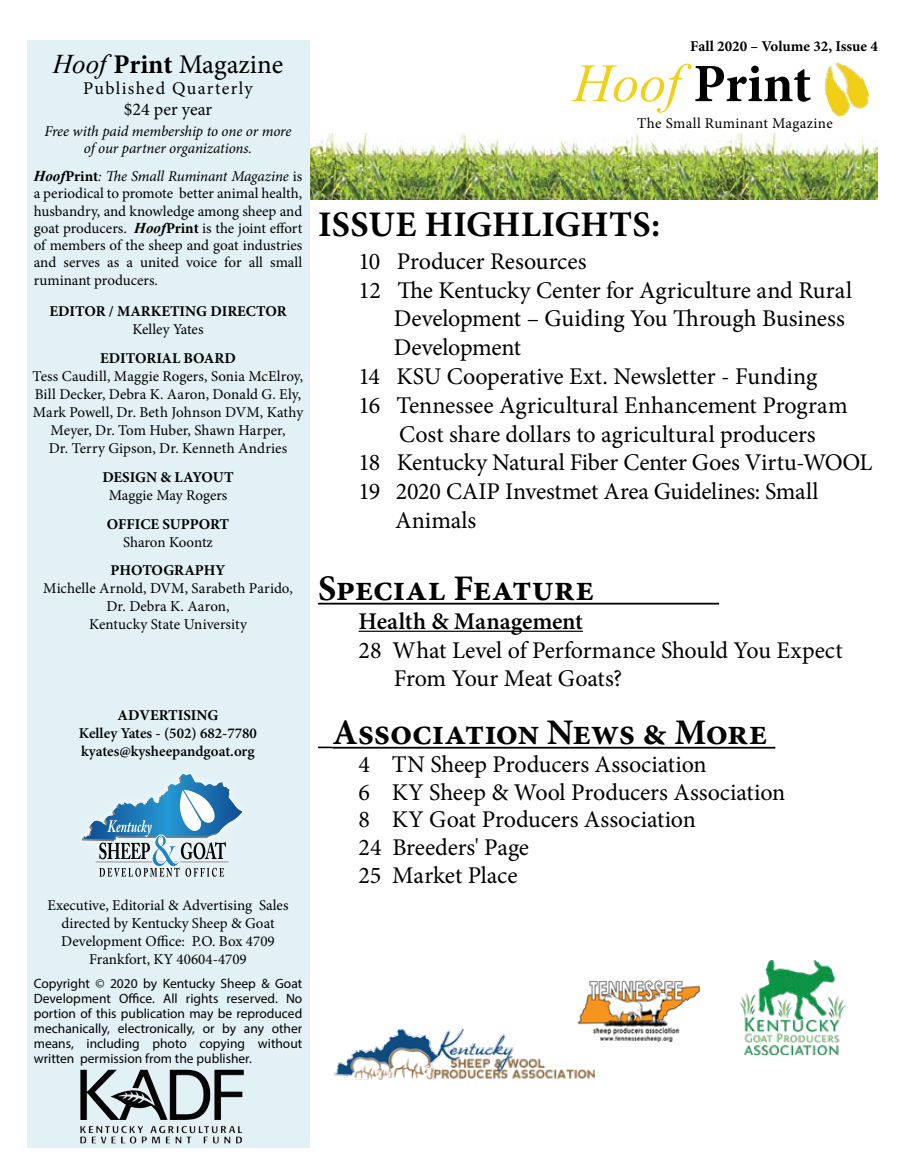
<style>
.page{position:relative;width:905px;height:1175px;background:#fff}
.page>*{position:absolute;margin:0;border:0;box-sizing:border-box;transform-origin:0 0}
.t1{font:700 54px "Minion Pro";color:#000}
.t2{font:700 36px "Minion Pro";letter-spacing:-.005em;color:#000}
.t3{font:27px "Minion Pro";color:#000}
.t4{font:24px/27.8px "Minion Pro";letter-spacing:-.005em;color:#000}
.t5{font:600 24px "Minion Pro";letter-spacing:-.005em;color:#000}
.t6{font:18px/21px "Minion Pro";letter-spacing:.07em;color:#000;text-align:center}
.t7{font:15px/18px "Minion Pro";color:#000;text-align:center}
.t8{font:700 15px "Minion Pro";color:#000}
.t9{font:italic 15px/17.2px "Minion Pro";letter-spacing:-.01em;color:#000;text-align:center}
.t10{font:600 15px/18px "Minion Pro";color:#000}
.t11{font:15px "Minion Pro";letter-spacing:.025em;color:#000}
.t12{font:13.5px/15px "Myriad Pro";color:#000;text-align:justify}
.s1{font-family:"Times New Roman";font-style:italic}
.s2{font-weight:700}
.s3{font-family:"Times New Roman";font-weight:700;font-style:italic}
.s4{font-family:"Chaparral Pro";font-style:italic}
.s5{font-style:italic}
.s6{font-family:"Times New Roman";font-weight:400;font-style:italic;color:#f1d018}
</style>
<div class="page">
<img style="left:310px;top:133px;width:568px;height:66px">
<hr style="left:318px;top:603px;width:401px;height:1px;background:#000">
<hr style="left:358px;top:630px;width:225px;height:2px;background:#000">
<svg style="left:318px;top:746px;width:14px;height:2px"></svg>
<hr style="left:332px;top:747px;width:443px;height:1px;background:#000">
<div style="left:27px;top:40px;width:282px;height:1108px;background:#e2f1f5"></div>
<svg style="left:82px;top:774px;width:160px;height:102px"></svg>
<img style="left:824px;top:62px;width:46px;height:55px">
<img style="left:169px;top:1069px;width:75px;height:51px">
<img style="left:577px;top:980px;width:123px;height:63px">
<img style="left:739px;top:960px;width:106px;height:94px">
<img style="left:334px;top:1028px;width:260px;height:52px">
<h3 class="t3" style="left:53px;top:46px;width:232px"><span class="s1">Hoof</span> <span class="s2">Print</span> Magazine</h3>
<p class="t6" style="left:83px;top:78px;width:171px">Published Quarterly $24 per year</p>
<p class="t9" style="left:45px;top:123px;width:248px">Free with paid membership to one or more of our partner organizations.</p>
<p class="t7" style="left:34px;top:168px;width:270px;line-height:17.2px;text-align:justify"><span class="s3">Hoof</span><span class="s2">Print</span><span class="s4">:</span> <span class="s5">The Small Ruminant Magazine</span> is a periodical to promote better animal health, husbandry, and knowledge among sheep and goat producers. <span class="s3">Hoof</span><span class="s2">Print</span> is the joint effort of members of the sheep and goat industries and serves as a united voice for all small ruminant producers.</p>
<p class="t8" style="left:49px;top:301px;width:238px">EDITOR / MARKETING DIRECTOR</p>
<p class="t7" style="left:132px;top:320px;width:72px">Kelley Yates</p>
<p class="t8" style="left:100px;top:347px;width:137px">EDITORIAL BOARD</p>
<p class="t7" style="left:33px;top:367px;width:272px">Tess Caudill, Maggie Rogers, Sonia McElroy, Bill Decker, Debra K. Aaron, Donald G. Ely, Mark Powell, Dr. Beth Johnson DVM, Kathy Meyer, Dr. Tom Huber, Shawn Harper,<br>Dr. Terry Gipson, Dr. Kenneth Andries</p>
<p class="t8" style="left:102px;top:466px;width:133px">DESIGN &amp; LAYOUT</p>
<p class="t7" style="left:109px;top:486px;width:120px">Maggie May Rogers</p>
<p class="t8" style="left:107px;top:513px;width:124px">OFFICE SUPPORT</p>
<p class="t7" style="left:123px;top:533px;width:91px">Sharon Koontz</p>
<p class="t8" style="left:111px;top:560px;width:116px">PHOTOGRAPHY</p>
<p class="t7" style="left:43px;top:579px;width:251px">Michelle Arnold, DVM, Sarabeth Parido,<br>Dr. Debra K. Aaron,<br>Kentucky State University</p>
<p class="t8" style="left:118px;top:704px;width:102px">ADVERTISING</p>
<p class="t10" style="left:79px;top:723px;width:179px">Kelley Yates - (502) 682-7780 kyates@kysheepandgoat.org</p>
<p class="t7" style="left:47px;top:896px;width:242px">Executive, Editorial &amp; Advertising Sales directed by Kentucky Sheep &amp; Goat Development Office: P.O. Box 4709<br>Frankfort, KY 40604-4709</p>
<p class="t12" style="left:34px;top:975px;width:270px">Copyright © 2020 by Kentucky Sheep &amp; Goat Development Office. All rights reserved. No portion of this publication may be reproduced mechanically, electronically, or by any other means, including photo copying without written permission from the publisher.</p>
<p class="t8" style="left:690px;top:36px;width:189px">Fall 2020 – Volume 32, Issue 4</p>
<h1 class="t1" style="left:573px;top:46px;width:240px"><span class="s6">Hoof</span> Print</h1>
<p class="t11" style="left:637px;top:113px;width:197px">The Small Ruminant Magazine</p>
<h2 class="t2" style="left:318px;top:199px;width:343px">ISSUE HIGHLIGHTS:</h2>
<h3 class="t4" style="left:358px;top:247px;width:229px">10 Producer Resources</h3>
<h3 class="t4" style="left:358px;top:276px;width:495px">12 The Kentucky Center for Agriculture and Rural</h3>
<h3 class="t4" style="left:394px;top:305px;width:452px">Development – Guiding You Through Business</h3>
<h3 class="t4" style="left:394px;top:334px;width:129px">Development</h3>
<h3 class="t4" style="left:358px;top:362px;width:460px">14 KSU Cooperative Ext. Newsletter - Funding</h3>
<h3 class="t4" style="left:358px;top:391px;width:490px">16 Tennessee Agricultural Enhancement Program</h3>
<h3 class="t4" style="left:399px;top:420px;width:418px">Cost share dollars to agricultural producers</h3>
<h3 class="t4" style="left:358px;top:449px;width:515px">18 Kentucky Natural Fiber Center Goes Virtu-WOOL</h3>
<h3 class="t4" style="left:358px;top:478px;width:461px">19 2020 CAIP Investmet Area Guidelines: Small</h3>
<h3 class="t4" style="left:395px;top:506px;width:83px">Animals</h3>
<h2 class="t2" style="left:318px;top:563px;width:277px">Special Feature</h2>
<h3 class="t5" style="left:358px;top:604px;width:226px">Health &amp; Management</h3>
<h3 class="t4" style="left:394px;top:635px;width:450px;line-height:28.8px;text-indent:-35px">28 What Level of Performance Should You Expect<br>From Your Meat Goats?</h3>
<h2 class="t2" style="left:332px;top:707px;width:436px">Association News &amp; More</h2>
<h3 class="t4" style="left:358px;top:750px;width:428px">4 TN Sheep Producers Association<br>6 KY Sheep &amp; Wool Producers Association<br>8 KY Goat Producers Association<br>24 Breeders' Page<br>25 Market Place</h3>
</div>
